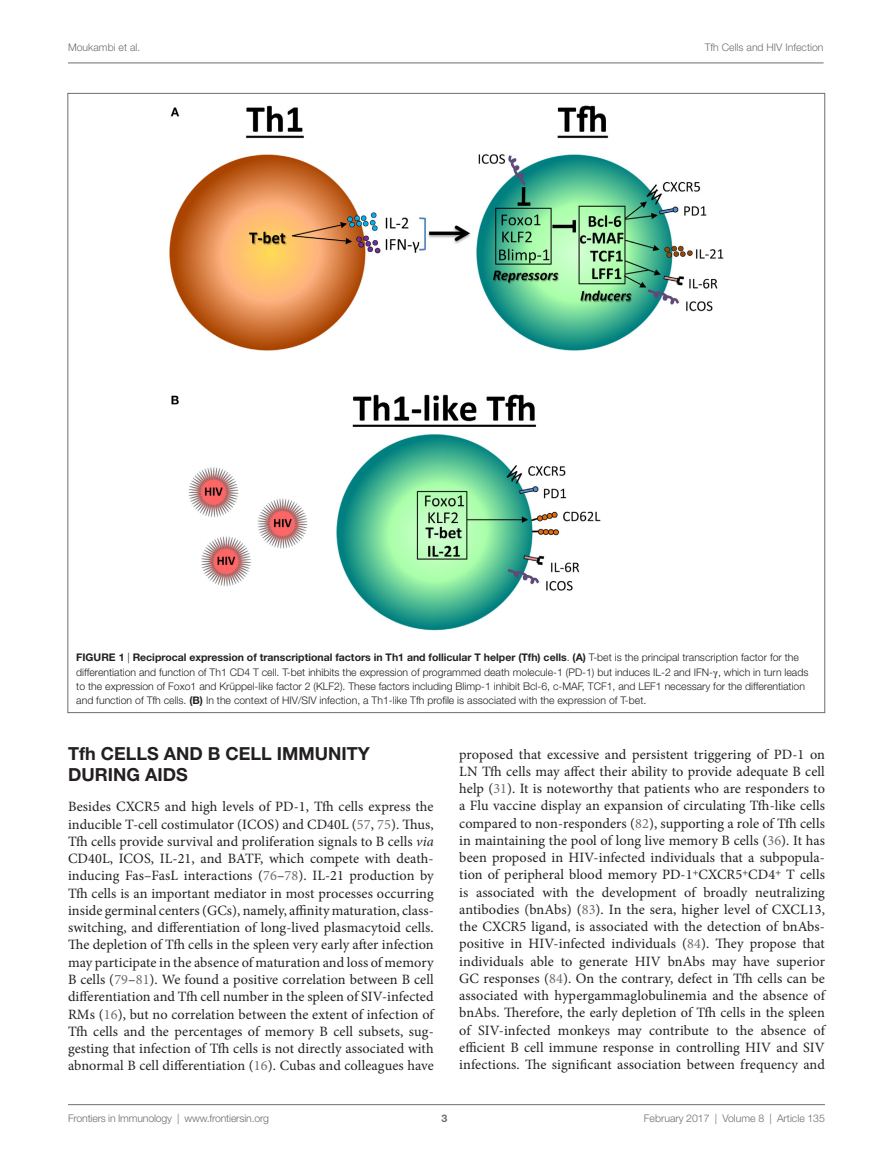
<style>
.page{position:relative;width:893px;height:1170px;background:#fff}
.page>*{position:absolute;margin:0;border:0;box-sizing:border-box;transform-origin:0 0}
.t1{font:700 18px/21px "Helvetica Neue LT Std";color:#231f20}
.t2{font:14.25px/17.2px "Minion Pro";letter-spacing:.005em;color:#231f20;text-align:justify}
.t3{font:300 10.5px/14.2px "Helvetica Neue LT Std";color:#231f20}
.t4{font:300 10.5px "Helvetica Neue LT Std";color:#6c6d70}
.t5{font:700 10.5px "Helvetica Neue LT Std";color:#231f20}
.t6{font:700 10.5px "Helvetica Neue LT Std";color:#6c6d70}
.s1{font-weight:700}
.s2{font-family:"STIX General";font-weight:400}
.s3{color:#6c6d70}
.s4{font-style:italic}
</style>
<div class="page">
<img style="left:169px;top:105px;width:555px;height:526px">
<hr style="left:68px;top:1104px;width:757px;height:1px;background:#6c6d70">
<hr style="left:68px;top:63px;width:755px;height:1px;background:#6c6d70">
<p class="t4" style="left:68px;top:41px;width:74px">Moukambi et al.</p>
<p class="t4" style="left:705px;top:41px;width:120px">Tfh Cells and HIV Infection</p>
<p class="t3" style="left:76px;top:650px;width:734px;text-indent:33px"><span class="s1">e 1</span> | <span class="s1">Reciprocal expression of transcriptional factors in Th1 and follicular T helper (Tfh) cells</span>. <span class="s1">(A)</span> T-bet is the principal transcription factor for the differentiation and function of Th1 CD4 T cell. T-bet inhibits the expression of programmed death molecule-1 (PD-1) but induces IL-2 and IFN-<span class="s2">γ</span>, which in turn leads to the expression of Foxo1 and Krüppel-like factor 2 (KLF2). These factors including Blimp-1 inhibit Bcl-6, c-MAF, TCF1, and LEF1 necessary for the differentiation and function of Tfh cells. <span class="s1">(B)</span> In the context of HIV/SIV infection, a Th1-like Tfh profile is associated with the expression of T-bet.</p>
<p class="t5" style="left:76px;top:651px;width:18px">Figur</p>
<p class="t1" style="left:68px;top:743px;width:303px">Tfh CELLS AND B CELL IMMUNITY<br>DURING AIDS</p>
<p class="t2" style="left:68px;top:798px;width:367px">Besides CXCR5 and high levels of PD-1, Tfh cells express the inducible T-cell costimulator (ICOS) and CD40L (<span class="s3">57</span>, <span class="s3">75</span>). Thus, Tfh cells provide survival and proliferation signals to B cells <span class="s4">via </span>CD40L, ICOS, IL-21, and BATF, which compete with death&shy;inducing Fas–FasL interactions (<span class="s3">76</span>–<span class="s3">78</span>). IL-21 production by Tfh cells is an important mediator in most processes occurring inside germinal centers (GCs), namely, affinity maturation, class&shy;switching, and differentiation of long-lived plasmacytoid cells.<br>The depletion of Tfh cells in the spleen very early after infection may participate in the absence of maturation and loss of memory B cells (<span class="s3">79</span>–<span class="s3">81</span>). We found a positive correlation between B cell differentiation and Tfh cell number in the spleen of SIV-infected RMs (<span class="s3">16</span>), but no correlation between the extent of infection of Tfh cells and the percentages of memory B cell subsets, sug&shy;gesting that infection of Tfh cells is not directly associated with abnormal B cell differentiation (<span class="s3">16</span>). Cubas and colleagues have</p>
<p class="t2" style="left:459px;top:745px;width:367px">proposed that excessive and persistent triggering of PD-1 on LN Tfh cells may affect their ability to provide adequate B cell help (<span class="s3">31</span>). It is noteworthy that patients who are responders to a Flu vaccine display an expansion of circulating Tfh-like cells compared to non-responders (<span class="s3">82</span>), supporting a role of Tfh cells in maintaining the pool of long live memory B cells (<span class="s3">36</span>). It has been proposed in HIV-infected individuals that a subpopula&shy;tion of peripheral blood memory PD-1<sup>+</sup>CXCR5<sup>+</sup>CD4<sup>+</sup> T cells is associated with the development of broadly neutralizing antibodies (bnAbs) (<span class="s3">83</span>). In the sera, higher level of CXCL13, the CXCR5 ligand, is associated with the detection of bnAbs&shy;positive in HIV-infected individuals (<span class="s3">84</span>). They propose that individuals able to generate HIV bnAbs may have superior GC responses (<span class="s3">84</span>). On the contrary, defect in Tfh cells can be associated with hypergammaglobulinemia and the absence of bnAbs. Therefore, the early depletion of Tfh cells in the spleen of SIV-infected monkeys may contribute to the absence of efficient B cell immune response in controlling HIV and SIV infections. The significant association between frequency and</p>
<p class="t4" style="left:68px;top:1111px;width:203px">Frontiers in Immunology | www.frontiersin.org</p>
<p class="t4" style="left:644px;top:1111px;width:183px">February 2017 | Volume 8 | Article 135</p>
<p class="t6" style="left:441px;top:1111px;width:7px">3</p>
</div>
